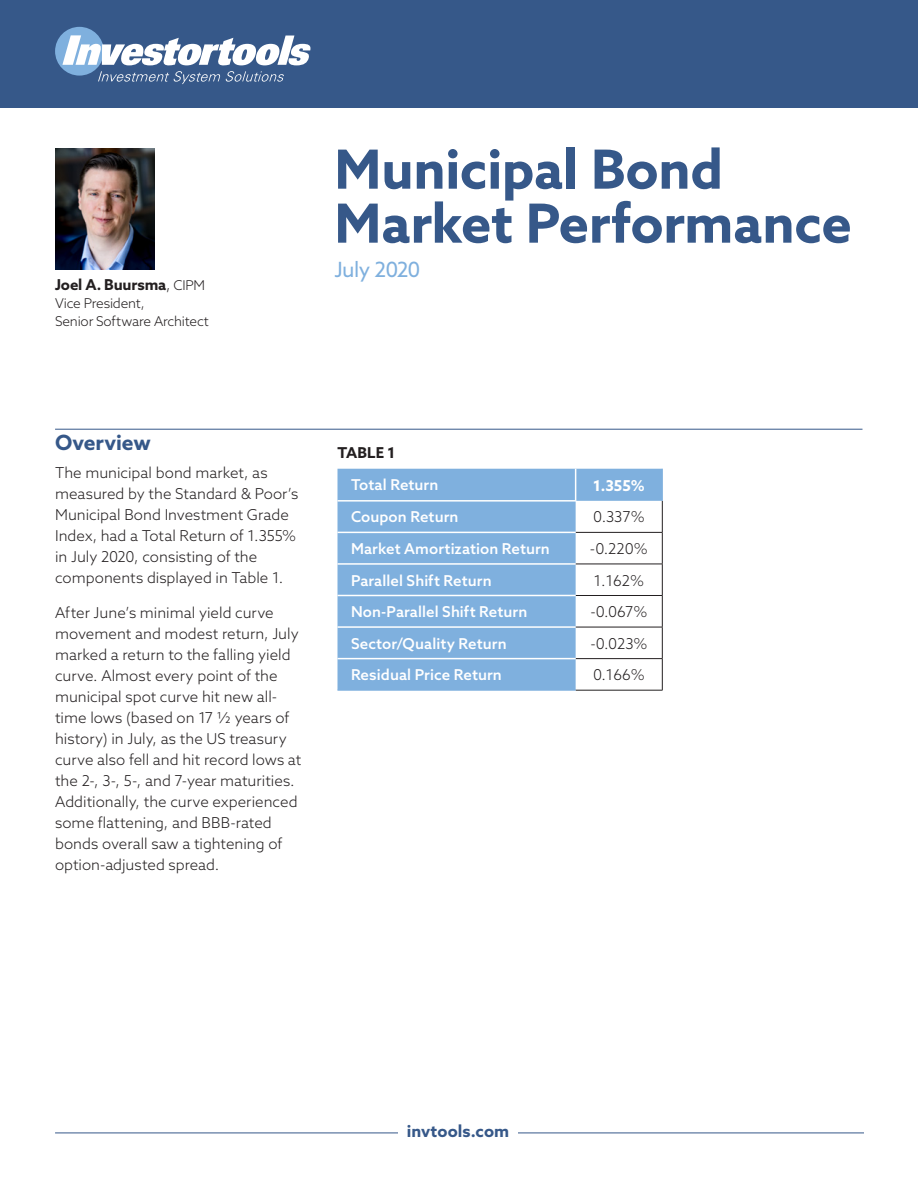
<style>
.page{position:relative;width:918px;height:1188px;background:#fff}
.page>*{position:absolute;margin:0;border:0;box-sizing:border-box;transform-origin:0 0}
.t1{font:700 54px/54px "Azo Sans";letter-spacing:-.005em;color:#365889}
.t2{font:21px "Azo Sans";letter-spacing:-.04em;color:#7fb0de}
.Head_1{font:700 21px "Azo Sans";color:#365889}
.t3{font:700 16.5px "Azo Sans";letter-spacing:.005em;color:#365889}
.Text{font:300 15px/21px "Azo Sans";color:#231f20}
.t4{font:500 15px "Azo Sans";letter-spacing:.005em;color:#fff}
.Text-2{font:700 15px "Azo Sans";letter-spacing:-.01em;color:#231f20}
.Table_Text_Top_Bold{font:700 15px "Azo Sans";color:#fff}
.t5{font:300 13.5px/18px "Azo Sans";letter-spacing:-.015em;color:#231f20}
.s1{font-weight:300}
.s2{font-weight:300;font-size:13.5px}
</style>
<div class="page">
<div style="left:0;top:0;width:918px;height:108px;background:#365889"></div>
<div style="left:55px;top:27px;width:49px;height:49px;background:#7fb0de;border-radius:50%"></div>
<svg style="left:62px;top:35px;width:248px;height:30px"></svg>
<svg style="left:98px;top:71px;width:186px;height:13px"></svg>
<hr style="left:55px;top:1133px;width:809px;height:1px;background:#365889">
<div style="left:399px;top:1124px;width:119px;height:64px;background:#fff"></div>
<hr style="left:55px;top:429px;width:808px;height:1px;background:#365889">
<svg style="left:338px;top:469px;width:324px;height:221px;fill:#7fb0de"></svg>
<hr style="left:662px;top:501px;width:1px;height:31px;background:#231f20">
<hr style="left:576px;top:532px;width:87px;height:1px;background:#231f20">
<hr style="left:662px;top:533px;width:1px;height:31px;background:#231f20">
<hr style="left:576px;top:564px;width:87px;height:1px;background:#231f20">
<hr style="left:662px;top:564px;width:1px;height:31px;background:#231f20">
<hr style="left:576px;top:595px;width:87px;height:1px;background:#231f20">
<hr style="left:662px;top:596px;width:1px;height:31px;background:#231f20">
<hr style="left:576px;top:627px;width:87px;height:1px;background:#231f20">
<hr style="left:662px;top:627px;width:1px;height:31px;background:#231f20">
<hr style="left:576px;top:658px;width:87px;height:1px;background:#231f20">
<hr style="left:662px;top:659px;width:1px;height:31px;background:#231f20">
<hr style="left:576px;top:690px;width:87px;height:1px;background:#231f20">
<hr style="left:338px;top:500px;width:238px;height:2px;background:#fff">
<hr style="left:338px;top:532px;width:238px;height:1px;background:#fff">
<hr style="left:338px;top:563px;width:238px;height:2px;background:#fff">
<hr style="left:338px;top:595px;width:238px;height:1px;background:#fff">
<hr style="left:338px;top:626px;width:238px;height:2px;background:#fff">
<hr style="left:338px;top:658px;width:238px;height:1px;background:#fff">
<hr style="left:338px;top:690px;width:238px;height:1px;background:#7fb0de">
<hr style="left:575px;top:469px;width:1px;height:31px;background:#fff">
<hr style="left:662px;top:469px;width:1px;height:32px;background:#7fb0de">
<img style="left:55px;top:148px;width:99px;height:122px">
<p class="Text-2" style="left:55px;top:275px;width:152px">Joel A. Buursma<span class="s1">,</span> <span class="s2">CIPM</span></p>
<p class="t5" style="left:55px;top:294px;width:155px">Vice President,<br>Senior Software Architect</p>
<p class="t1" style="left:334px;top:141px;width:519px">Municipal Bond<br>Market Performance</p>
<p class="t2" style="left:334px;top:256px;width:88px">July 2020</p>
<p class="Head_1" style="left:55px;top:428px;width:97px">Overview</p>
<p class="Text" style="left:55px;top:462px;width:245px">The municipal bond market, as measured by the Standard &amp; Poor’s<br>Municipal Bond Investment Grade<br>Index, had a Total Return of 1.355% in July 2020, consisting of the components displayed in Table 1.</p>
<p class="Text" style="left:55px;top:601px;width:248px">After June’s minimal yield curve movement and modest return, July marked a return to the falling yield curve. Almost every point of the municipal spot curve hit new all&shy;time lows (based on 17 ½ years of history) in July, as the US treasury curve also fell and hit record lows at the 2-, 3-, 5-, and 7-year maturities.<br>Additionally, the curve experienced some flattening, and BBB-rated bonds overall saw a tightening of option-adjusted spread.</p>
<p class="Text-2" style="left:338px;top:443px;width:59px">TABLE 1</p>
<p class="t4" style="left:351px;top:475px;width:89px">Total Return</p>
<p class="Table_Text_Top_Bold" style="left:593px;top:475px;width:53px">1.355%</p>
<p class="t4" style="left:351px;top:507px;width:109px">Coupon Return</p>
<p class="Text" style="left:593px;top:506px;width:53px">0.337%</p>
<p class="t4" style="left:351px;top:539px;width:200px">Market Amortization Return</p>
<p class="Text" style="left:590px;top:538px;width:59px">-0.220%</p>
<p class="t4" style="left:351px;top:570px;width:142px">Parallel Shift Return</p>
<p class="Text" style="left:594px;top:569px;width:52px">1.162%</p>
<p class="t4" style="left:351px;top:602px;width:178px">Non-Parallel Shift Return</p>
<p class="Text" style="left:590px;top:601px;width:58px">-0.067%</p>
<p class="t4" style="left:351px;top:633px;width:157px">Sector/Quality Return</p>
<p class="Text" style="left:590px;top:633px;width:59px">-0.023%</p>
<p class="t4" style="left:351px;top:665px;width:152px">Residual Price Return</p>
<p class="Text" style="left:593px;top:664px;width:53px">0.166%</p>
<p class="t3" style="left:407px;top:1120px;width:104px">invtools.com</p>
</div>
